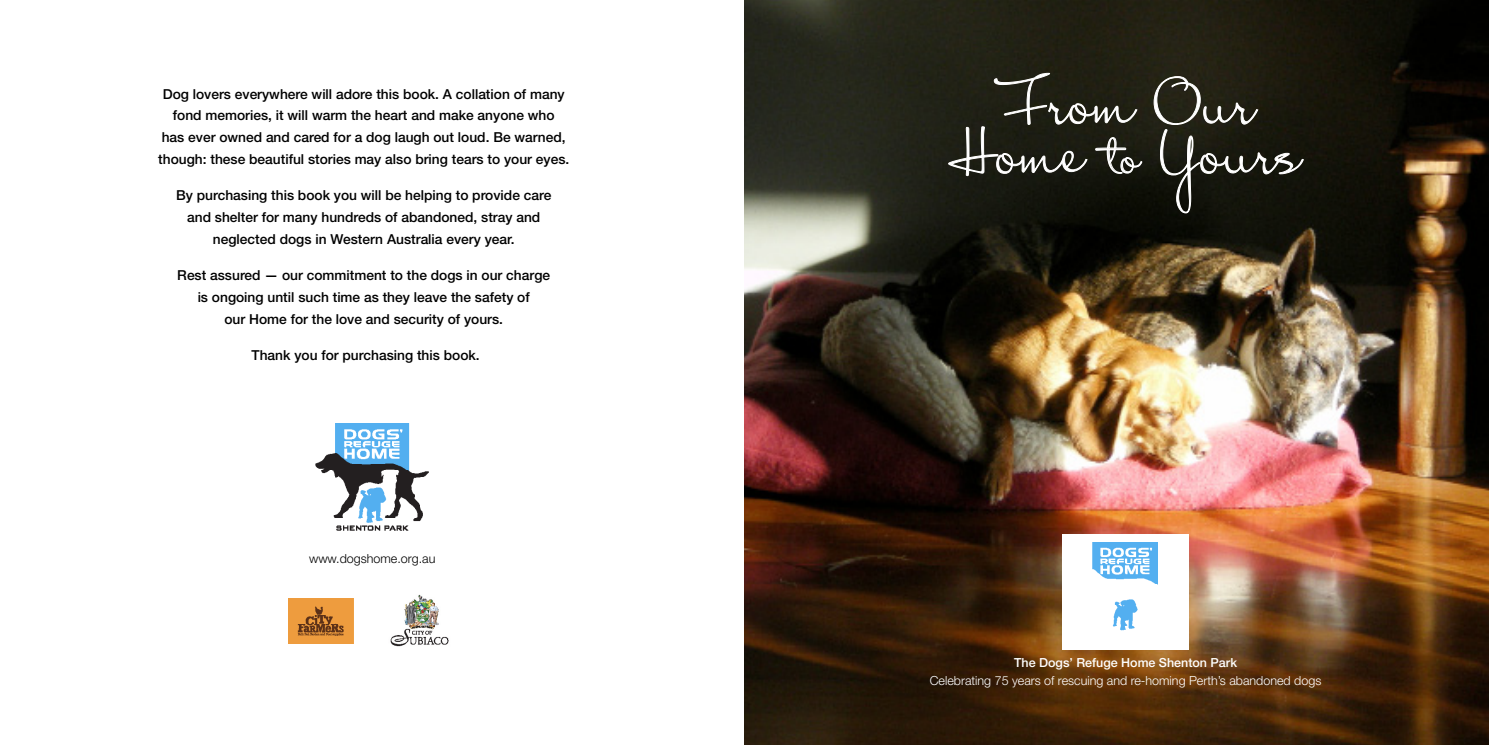
<style>
.page{position:relative;width:1489px;height:745px;background:#fff}
.page>*{position:absolute;margin:0;border:0;box-sizing:border-box;transform-origin:0 0}
.t1{font:58.88px/49.8px "Mrs Blackfort";color:#fff;text-align:center}
.t2{font:500 13.75px/21.9px "Helvetica Neue LT Std";color:#000;text-align:center}
.t3{font:300 12.5px "Helvetica Neue LT Std";color:#fff}
.t4{font:500 12.5px "Helvetica Neue LT Std";color:#fff}
.t5{font:300 12.5px "Helvetica Neue LT Std";color:#000}
.s1{font-size:45.88px}
</style>
<div class="page">
<img style="left:744px;top:0;width:744px;height:744px">
<img style="left:390px;top:594px;width:59px;height:53px">
<img style="left:288px;top:598px;width:65px;height:45px">
<svg style="left:947px;top:72px;width:195px;height:104px;background:#323228"></svg>
<svg style="left:1153px;top:76px;width:151px;height:137px;background:#2a2920"></svg>
<img style="left:1062px;top:534px;width:126px;height:115px">
<img style="left:315px;top:423px;width:114px;height:108px">
<p class="t2" style="left:158px;top:82px;width:412px">Dog lovers everywhere will adore this book. A collation of many fond memories, it will warm the heart and make anyone who<br>has ever owned and cared for a dog laugh out loud. Be warned, though: these beautiful stories may also bring tears to your eyes.</p>
<p class="t2" style="left:176px;top:184px;width:377px">By purchasing this book you will be helping to provide care and shelter for many hundreds of abandoned, stray and neglected dogs in Western Australia every year.</p>
<p class="t2" style="left:177px;top:264px;width:374px">Rest assured — our commitment to the dogs in our charge is ongoing until such time as they leave the safety of<br>our Home for the love and security of yours.</p>
<p class="t2" style="left:251px;top:344px;width:229px">Thank you for purchasing this book.</p>
<p class="t5" style="left:309px;top:551px;width:128px">www.dogshome.org.au</p>
<h1 class="t1" style="left:948px;top:77px;width:355px">From Our<br>Home <span class="s1">to</span> Yours</h1>
<p class="t4" style="left:1014px;top:654px;width:224px">The Dogs’ Refuge Home Shenton Park</p>
<p class="t3" style="left:929px;top:672px;width:393px">Celebrating 75 years of rescuing and re-homing Perth’s abandoned dogs</p>
</div>
